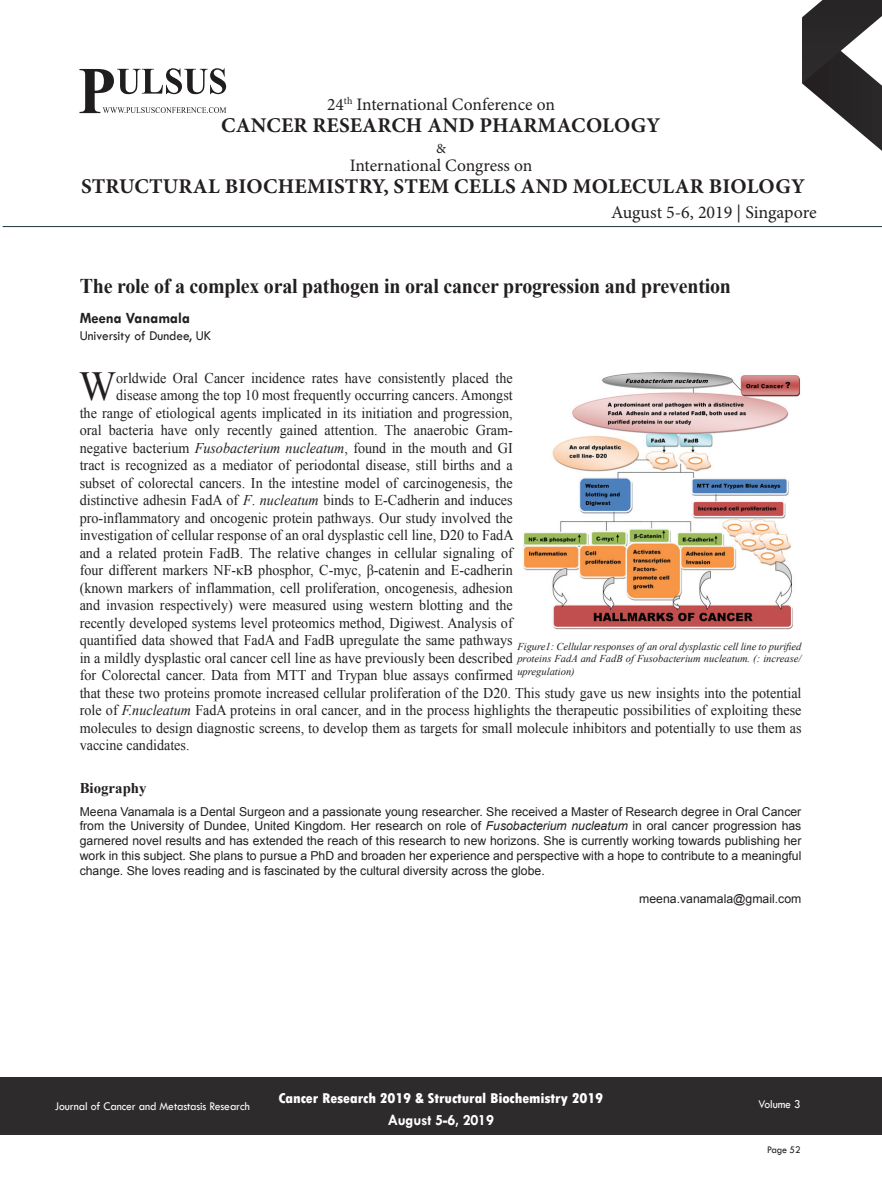
<style>
.page{position:relative;width:882px;height:1197px;background:#fff}
.page>*{position:absolute;margin:0;border:0;box-sizing:border-box;transform-origin:0 0}
.t1{font:41.3px "Times New Roman";color:#231f20;scale:.95 1}
.t2{font:700 21px "Minion Pro";letter-spacing:.01em;color:#231f20}
.t3{font:700 21px "Times New Roman";letter-spacing:-.01em;color:#231f20;scale:.95 1}
.t4{font:18.03px "Minion Pro";color:#231f20}
.t5{font:17.5px "Minion Pro";color:#231f20}
.t6{font:700 15.75px "Tw Cen";letter-spacing:-.01em;color:#fff;scale:.95 1}
.t7{font:700 15.75px "Tw Cen";color:#231f20;scale:.95 1}
.t8{font:14.88px "Times New Roman";color:#231f20;scale:.95 1}
.t9{font:800 condensed 14.88px "Tw Cen";letter-spacing:-.01em;color:#fff;scale:1.1 1}
.t10{font:700 14.88px "Times New Roman";color:#231f20}
.t11{font:14px "Tw Cen";color:#231f20;scale:.95 1}
.t12{font:14px "Minion Pro";color:#231f20}
.t13{font:12.25px/14.9px "Arial";color:#231f20;text-align:justify}
.t14{font:12.25px "Tw Cen";letter-spacing:-.01em;color:#fff;scale:.95 1}
.t15{font:italic 10.5px/12.6px "Times New Roman";color:#231f20;text-align:justify}
.t16{font:10.5px "Tw Cen";letter-spacing:-.02em;color:#231f20;scale:.95 1}
.s1{font-style:italic}
</style>
<div class="page">
<svg style="left:802px;top:0;width:80px;height:151px"></svg>
<div style="left:0;top:1077px;width:882px;height:58px;background:#2e2b2c"></div>
<hr style="left:3px;top:226px;width:879px;height:1px;background:#1e373f">
<svg style="left:79px;top:68px;width:147px;height:45px"></svg>
<img style="left:523px;top:372px;width:277px;height:258px">
<p class="t5" style="left:327px;top:98px;width:229px">24<sup>th</sup> International Conference on</p>
<h2 class="t2" style="left:221px;top:117px;width:441px">CANCER RESEARCH AND PHARMACOLOGY</h2>
<p class="t12" style="left:436px;top:143px;width:11px">&amp;</p>
<p class="t5" style="left:350px;top:159px;width:184px">International Congress on</p>
<h2 class="t2" style="left:81px;top:178px;width:725px">STRUCTURAL BIOCHEMISTRY, STEM CELLS AND MOLECULAR BIOLOGY</h2>
<p class="t4" style="left:611px;top:205px;width:207px">August 5-6, 2019 | Singapore</p>
<h2 class="t3" style="left:80px;top:274px;width:687px">The role of a complex oral pathogen in oral cancer progression and prevention</h2>
<p class="t7" style="left:80px;top:309px;width:117px">Meena Vanamala</p>
<p class="t11" style="left:80px;top:328px;width:140px">University of Dundee, UK</p>
<h1 class="t1" style="left:79px;top:363px;width:40px">W</h1>
<p class="t8" style="left:116px;top:369px;width:419px">orldwide Oral Cancer incidence rates have consistently placed the</p>
<p class="t8" style="left:116px;top:387px;width:419px">disease among the top 10 most frequently occurring cancers. Amongst</p>
<p class="t8" style="left:80px;top:404px;width:457px">the range of etiological agents implicated in its initiation and progression,</p>
<p class="t8" style="left:80px;top:422px;width:457px">oral bacteria have only recently gained attention. The anaerobic Gram-</p>
<p class="t8" style="left:80px;top:439px;width:457px">negative bacterium <span class="s1">Fusobacterium nucleatum</span>, found in the mouth and GI</p>
<p class="t8" style="left:80px;top:457px;width:457px">tract is recognized as a mediator of periodontal disease, still births and a</p>
<p class="t8" style="left:80px;top:474px;width:457px">subset of colorectal cancers. In the intestine model of carcinogenesis, the</p>
<p class="t8" style="left:80px;top:492px;width:457px">distinctive adhesin FadA of <span class="s1">F</span>. <span class="s1">nucleatum</span> binds to E-Cadherin and induces</p>
<p class="t8" style="left:80px;top:509px;width:457px">pro-inflammatory and oncogenic protein pathways. Our study involved the</p>
<p class="t8" style="left:80px;top:527px;width:458px">investigation of cellular response of an oral dysplastic cell line, D20 to FadA</p>
<p class="t8" style="left:80px;top:544px;width:457px">and a related protein FadB. The relative changes in cellular signaling of</p>
<p class="t8" style="left:80px;top:562px;width:457px">four different markers NF-κB phosphor, C-myc, β-catenin and E-cadherin</p>
<p class="t8" style="left:80px;top:579px;width:457px">(known markers of inflammation, cell proliferation, oncogenesis, adhesion</p>
<p class="t8" style="left:80px;top:597px;width:457px">and invasion respectively) were measured using western blotting and the</p>
<p class="t8" style="left:80px;top:614px;width:457px">recently developed systems level proteomics method, Digiwest. Analysis of</p>
<p class="t8" style="left:80px;top:632px;width:457px">quantified data showed that FadA and FadB upregulate the same pathways</p>
<p class="t8" style="left:80px;top:649px;width:457px">in a mildly dysplastic oral cancer cell line as have previously been described</p>
<p class="t8" style="left:80px;top:667px;width:457px">for Colorectal cancer. Data from MTT and Trypan blue assays confirmed</p>
<p class="t8" style="left:80px;top:684px;width:761px">that these two proteins promote increased cellular proliferation of the D20. This study gave us new insights into the potential</p>
<p class="t8" style="left:80px;top:702px;width:761px">role of <span class="s1">F.nucleatum</span> FadA proteins in oral cancer, and in the process highlights the therapeutic possibilities of exploiting these</p>
<p class="t8" style="left:80px;top:719px;width:761px">molecules to design diagnostic screens, to develop them as targets for small molecule inhibitors and potentially to use them as</p>
<p class="t8" style="left:80px;top:737px;width:117px">vaccine candidates.</p>
<p class="t10" style="left:80px;top:780px;width:68px">Biography</p>
<p class="t13" style="left:80px;top:804px;width:723px">Meena Vanamala is a Dental Surgeon and a passionate young researcher. She received a Master of Research degree in Oral Cancer from the University of Dundee, United Kingdom. Her research on role of <span class="s1">Fusobacterium nucleatum</span> in oral cancer progression has garnered novel results and has extended the reach of this research to new horizons. She is currently working towards publishing her work in this subject. She plans to pursue a PhD and broaden her experience and perspective with a hope to contribute to a meaningful change. She loves reading and is fascinated by the cultural diversity across the globe.</p>
<p class="t13" style="left:639px;top:892px;width:164px">meena.vanamala@gmail.com</p>
<p class="t15" style="left:517px;top:640px;width:286px">Figure1: Cellular responses of an oral dysplastic cell line to purified proteins FadA and FadB of Fusobacterium nucleatum. (: increase/ upregulation)</p>
<p class="t14" style="left:55px;top:1100px;width:207px">Journal of Cancer and Metastasis Research</p>
<p class="t9" style="left:279px;top:1090px;width:297px">Cancer Research 2019 &amp; Structural Biochemistry 2019</p>
<p class="t6" style="left:388px;top:1112px;width:113px">August 5-6, 2019</p>
<p class="t14" style="left:758px;top:1097px;width:46px">Volume 3</p>
<p class="t16" style="left:767px;top:1144px;width:37px">Page 52</p>
</div>
